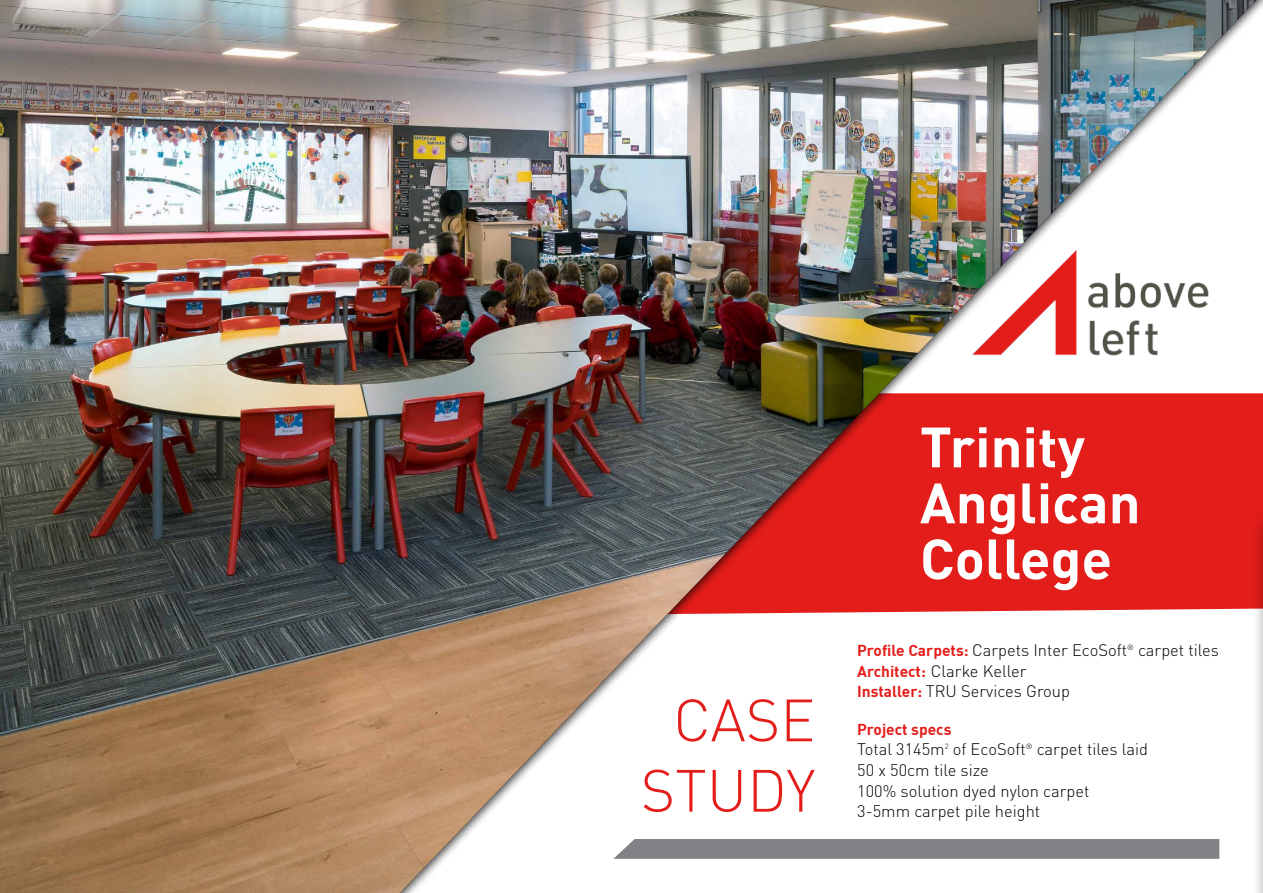
<style>
.page{position:relative;width:1263px;height:893px;background:#fff}
.page>*{position:absolute;margin:0;border:0;box-sizing:border-box;transform-origin:0 0}
.t1{font:300 58.65px/70.3px "DIN";color:#e31d1a;text-align:center}
.t2{font:700 55.8px/55.9px "DIN";color:#fff}
.t3{font:300 16.5px/20.7px "DIN";color:#000}
.t4{font:700 15.6px "DIN";color:#e31d1a}
.s1{font-weight:700;font-size:15.6px;color:#e31d1a}
</style>
<div class="page">
<img style="left:0;top:0;width:1256px;height:893px">
<img style="left:967px;top:244px;width:248px;height:121px">
<div style="left:1251px;top:508px;width:12px;height:385px;background:#000;opacity:.4"></div>
<img style="left:1262px;top:523px;width:1px;height:370px">
<hr style="left:964px;top:382px;width:192px;height:1px;background:#fff">
<svg style="left:613px;top:839px;width:606px;height:20px;background:#838588"></svg>
<h1 class="t1" style="left:641px;top:684px;width:176px">CASE<br>STUDY</h1>
<h2 class="t2" style="left:920px;top:417px;width:222px">Trinity<br>Anglican<br>College</h2>
<p class="t3" style="left:857px;top:639px;width:363px"><span class="s1">Profile Carpets:</span> Carpets Inter EcoSoft<sup>®</sup> carpet tiles<br><span class="s1">Architect:</span> Clarke Keller<br><span class="s1">Installer:</span> TRU Services Group</p>
<p class="t4" style="left:857px;top:719px;width:96px">Project specs</p>
<p class="t3" style="left:857px;top:739px;width:292px">Total 3145m<sup>2</sup> of EcoSoft<sup>®</sup> carpet tiles laid<br>50 x 50cm tile size<br>100% solution dyed nylon carpet<br>3-5mm carpet pile height</p>
</div>
